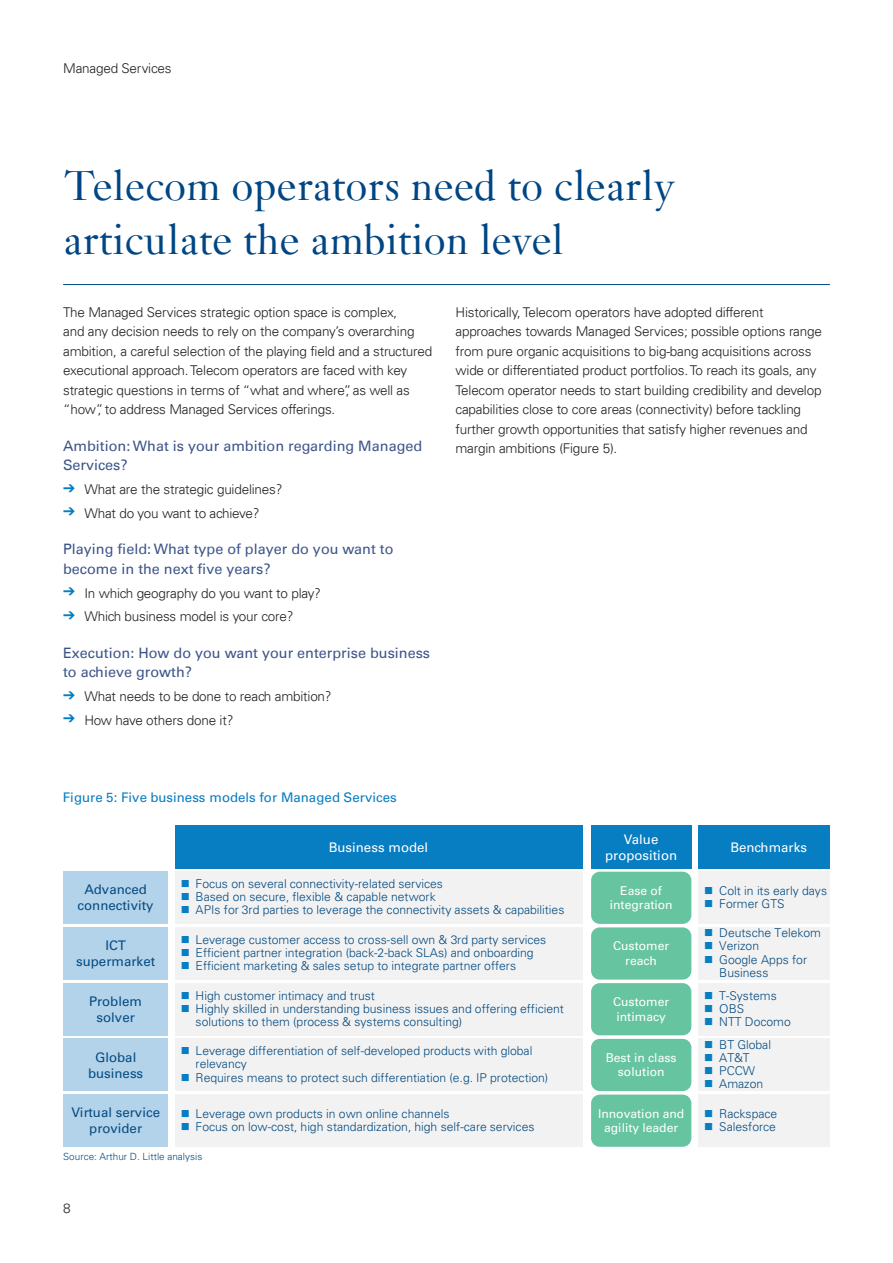
<style>
.page{position:relative;width:893px;height:1263px;background:#fff}
.page>*{position:absolute;margin:0;border:0;box-sizing:border-box;transform-origin:0 0}
.ADL-Headlines{font:45px/54px "Janson";color:#004684}
.ADL_Chead{font:14.4px/19.5px "Univers LT";color:#3d5589}
.ADL_Body_Copy{font:300 13.5px/19.5px "Univers LT";letter-spacing:-.015em;color:#231f20}
.t1{font:13.2px/15.9px "Univers";color:#054b81;text-align:center}
.t2{font:13.2px "Univers";color:#077dc2}
.t3{font:13.2px/15.9px "Univers";color:#fff;text-align:center}
.t4{font:300 12.15px/13px "Univers";color:#054b81}
.t5{font:12.15px/14.5px "Univers";color:#fff;text-align:center}
.t6{font:300 9.9px "Univers";letter-spacing:.005em;color:#054b81}
.s1{color:#077dc2}
</style>
<div class="page">
<hr style="left:63px;top:284px;width:767px;height:1px;background:#004684">
<div style="left:64px;top:872px;width:104px;height:52px;background:#b3d3eb"></div>
<div style="left:64px;top:927px;width:104px;height:52px;background:#b3d3eb"></div>
<div style="left:64px;top:983px;width:104px;height:52px;background:#b3d3eb"></div>
<div style="left:64px;top:1039px;width:104px;height:52px;background:#b3d3eb"></div>
<div style="left:64px;top:1094px;width:104px;height:53px;background:#b3d3eb"></div>
<div style="left:175px;top:825px;width:407px;height:44px;background:#077dc2"></div>
<div style="left:175px;top:872px;width:407px;height:52px;background:#f2f2f2"></div>
<div style="left:175px;top:927px;width:407px;height:52px;background:#f2f2f2"></div>
<div style="left:175px;top:983px;width:407px;height:52px;background:#f2f2f2"></div>
<div style="left:175px;top:1039px;width:407px;height:52px;background:#f2f2f2"></div>
<div style="left:699px;top:825px;width:131px;height:44px;background:#077dc2"></div>
<div style="left:699px;top:872px;width:131px;height:52px;background:#f2f2f2"></div>
<div style="left:699px;top:927px;width:131px;height:52px;background:#f2f2f2"></div>
<div style="left:699px;top:983px;width:131px;height:52px;background:#f2f2f2"></div>
<div style="left:699px;top:1039px;width:131px;height:52px;background:#f2f2f2"></div>
<div style="left:699px;top:1094px;width:131px;height:53px;background:#f2f2f2"></div>
<div style="left:175px;top:1094px;width:407px;height:53px;background:#f2f2f2"></div>
<div style="left:591px;top:872px;width:100px;height:52px;background:#66c4a1;border-radius:9px"></div>
<div style="left:591px;top:927px;width:100px;height:52px;background:#66c4a1;border-radius:9px"></div>
<div style="left:591px;top:983px;width:100px;height:52px;background:#66c4a1;border-radius:9px"></div>
<div style="left:591px;top:1039px;width:100px;height:52px;background:#66c4a1;border-radius:9px"></div>
<div style="left:591px;top:1094px;width:100px;height:53px;background:#66c4a1;border-radius:9px"></div>
<div style="left:591px;top:825px;width:100px;height:44px;background:#077dc2"></div>
<p class="ADL_Body_Copy" style="left:63px;top:58px;width:110px">Managed Services</p>
<p class="ADL-Headlines" style="left:63px;top:159px;width:614px">Telecom operators need to clearly articulate the ambition level</p>
<p class="ADL_Body_Copy" style="left:63px;top:302px;width:371px">The Managed Services strategic option space is complex,<br>and any decision needs to rely on the company’s overarching ambition, a careful selection of the playing field and a structured executional approach. Telecom operators are faced with key strategic questions in terms of “what and where”, as well as “how”, to address Managed Services offerings.</p>
<p class="ADL_Chead" style="left:63px;top:436px;width:361px">Ambition: What is your ambition regarding Managed<br>Services?</p>
<p class="ADL_Body_Copy" style="left:84px;top:480px;width:200px">What are the strategic guidelines?</p>
<p class="ADL_Body_Copy" style="left:84px;top:503px;width:177px">What do you want to achieve?</p>
<p class="ADL_Chead" style="left:63px;top:540px;width:332px">Playing field: What type of player do you want to become in the next five years?</p>
<p class="ADL_Body_Copy" style="left:84px;top:583px;width:238px">In which geography do you want to play?</p>
<p class="ADL_Body_Copy" style="left:84px;top:607px;width:211px">Which business model is your core?</p>
<p class="ADL_Chead" style="left:63px;top:643px;width:368px">Execution: How do you want your enterprise business to achieve growth?</p>
<p class="ADL_Body_Copy" style="left:84px;top:687px;width:249px">What needs to be done to reach ambition?</p>
<p class="ADL_Body_Copy" style="left:84px;top:710px;width:151px">How have others done it?</p>
<p class="ADL_Body_Copy" style="left:455px;top:302px;width:368px">Historically, Telecom operators have adopted different approaches towards Managed Services; possible options range from pure organic acquisitions to big-bang acquisitions across wide or differentiated product portfolios. To reach its goals, any Telecom operator needs to start building credibility and develop capabilities close to core areas (connectivity) before tackling further growth opportunities that satisfy higher revenues and margin ambitions (Figure 5).</p>
<p class="t2" style="left:63px;top:789px;width:335px">Figure 5: Five business models for Managed Services</p>
<p class="t1" style="left:78px;top:882px;width:78px">Advanced connectivity</p>
<p class="t1" style="left:76px;top:938px;width:81px">ICT supermarket</p>
<p class="t1" style="left:89px;top:993px;width:54px">Problem solver</p>
<p class="t1" style="left:88px;top:1049px;width:57px">Global business</p>
<p class="t1" style="left:71px;top:1105px;width:90px">Virtual service provider</p>
<p class="t3" style="left:329px;top:839px;width:101px">Business model</p>
<p class="t4" style="left:181px;top:877px;width:264px"><span class="s1">■</span> Focus on several connectivity-related services</p>
<p class="t4" style="left:181px;top:890px;width:257px"><span class="s1">■</span> Based on secure, flexible &amp; capable network</p>
<p class="t4" style="left:181px;top:903px;width:385px"><span class="s1">■</span> APIs for 3rd parties to leverage the connectivity assets &amp; capabilities</p>
<p class="t4" style="left:181px;top:933px;width:367px"><span class="s1">■</span> Leverage customer access to cross-sell own &amp; 3rd party services</p>
<p class="t4" style="left:181px;top:946px;width:354px"><span class="s1">■</span> Efficient partner integration (back-2-back SLAs) and onboarding</p>
<p class="t4" style="left:181px;top:959px;width:337px"><span class="s1">■</span> Efficient marketing &amp; sales setup to integrate partner offers</p>
<p class="t4" style="left:181px;top:989px;width:196px"><span class="s1">■</span> High customer intimacy and trust</p>
<p class="t4" style="left:196px;top:1002px;width:370px;text-indent:-15px"><span class="s1">■</span> Highly skilled in understanding business issues and offering efficient solutions to them (process &amp; systems consulting)</p>
<p class="t4" style="left:196px;top:1044px;width:338px;text-indent:-15px"><span class="s1">■</span> Leverage differentiation of self-developed products with global relevancy</p>
<p class="t4" style="left:181px;top:1071px;width:369px"><span class="s1">■</span> Requires means to protect such differentiation (e.g. IP protection)</p>
<p class="t4" style="left:181px;top:1107px;width:270px"><span class="s1">■</span> Leverage own products in own online channels</p>
<p class="t4" style="left:181px;top:1120px;width:355px"><span class="s1">■</span> Focus on low-cost, high standardization, high self-care services</p>
<p class="t6" style="left:63px;top:1150px;width:141px">Source: Arthur D. Little analysis</p>
<p class="ADL_Body_Copy" style="left:63px;top:1198px;width:9px">8</p>
<p class="t3" style="left:605px;top:831px;width:74px">Value proposition</p>
<p class="t5" style="left:610px;top:883px;width:64px">Ease of integration</p>
<p class="t5" style="left:613px;top:939px;width:58px">Customer reach</p>
<p class="t5" style="left:613px;top:995px;width:58px;text-align:left">Customer intimacy</p>
<p class="t5" style="left:606px;top:1050px;width:72px">Best in class solution</p>
<p class="t5" style="left:598px;top:1106px;width:88px">Innovation and agility leader</p>
<p class="t3" style="left:730px;top:839px;width:78px">Benchmarks</p>
<p class="t4" style="left:704px;top:884px;width:124px"><span class="s1">■</span> Colt in its early days</p>
<p class="t4" style="left:704px;top:897px;width:82px"><span class="s1">■</span> Former GTS</p>
<p class="t4" style="left:704px;top:926px;width:118px"><span class="s1">■</span> Deutsche Telekom</p>
<p class="t4" style="left:704px;top:940px;width:56px"><span class="s1">■</span> Verizon</p>
<p class="t4" style="left:719px;top:953px;width:89px;text-indent:-15px"><span class="s1">■</span> Google Apps for<br>Business</p>
<p class="t4" style="left:704px;top:989px;width:74px"><span class="s1">■</span> T-Systems</p>
<p class="t4" style="left:704px;top:1002px;width:41px"><span class="s1">■</span> OBS</p>
<p class="t4" style="left:704px;top:1015px;width:88px"><span class="s1">■</span> NTT Docomo</p>
<p class="t4" style="left:704px;top:1038px;width:68px"><span class="s1">■</span> BT Global</p>
<p class="t4" style="left:704px;top:1051px;width:47px"><span class="s1">■</span> AT&amp;T</p>
<p class="t4" style="left:704px;top:1064px;width:52px"><span class="s1">■</span> PCCW</p>
<p class="t4" style="left:704px;top:1077px;width:60px"><span class="s1">■</span> Amazon</p>
<p class="t4" style="left:704px;top:1107px;width:75px"><span class="s1">■</span> Rackspace</p>
<p class="t4" style="left:704px;top:1120px;width:73px"><span class="s1">■</span> Salesforce</p>
</div>
